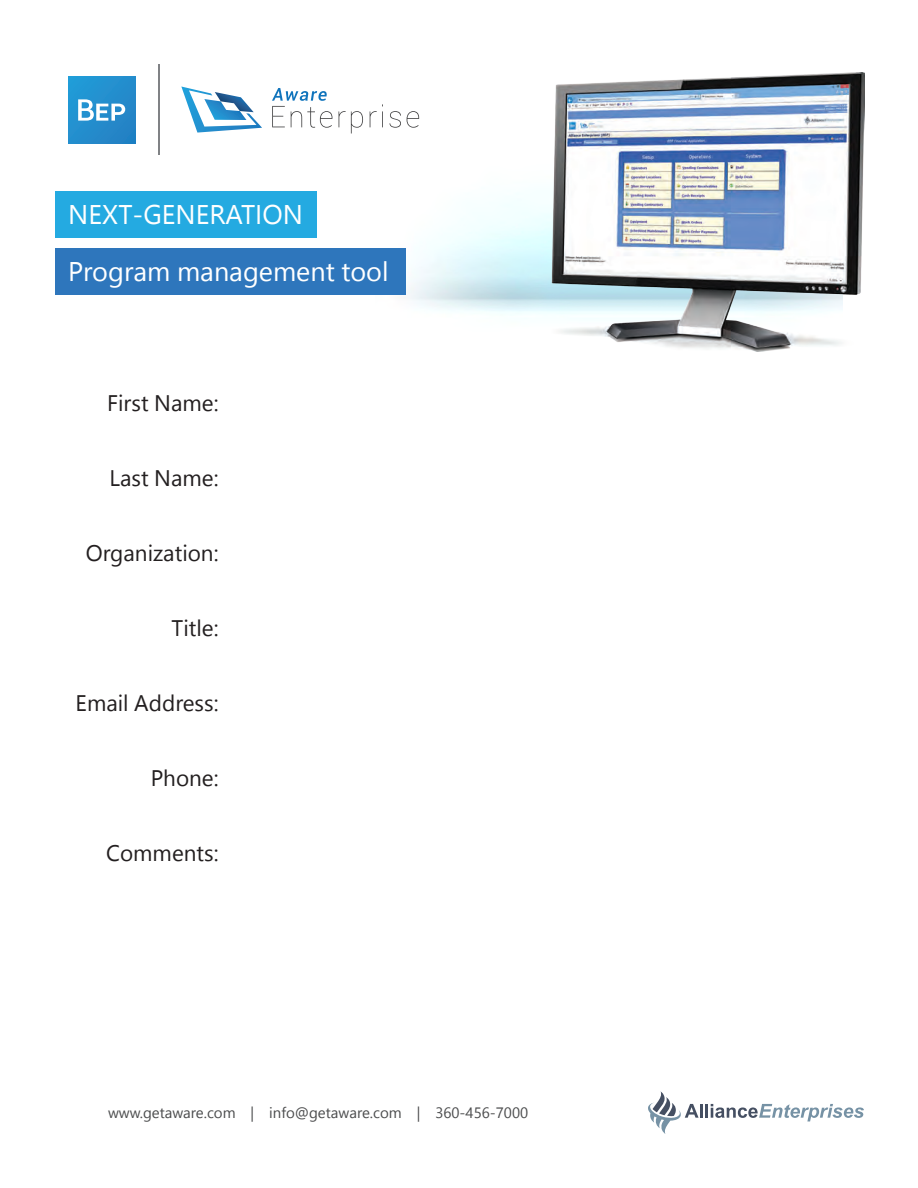
<style>
.page{position:relative;width:918px;height:1188px;background:#fff}
.page>*{position:absolute;margin:0;border:0;box-sizing:border-box;transform-origin:0 0}
.t1{font:27px/57px "Segoe UI";color:#fff}
.t2{font:22.5px "Segoe UI";color:#231f20}
.t3{font:15px "Segoe UI";color:#4b4c4d}
</style>
<div class="page">
<svg style="left:648px;top:1091px;width:51px;height:43px"></svg>
<hr style="left:700px;top:1104px;width:3px;height:14px;background:#454f62">
<hr style="left:705px;top:1104px;width:3px;height:14px;background:#454f62">
<svg style="left:711px;top:1104px;width:153px;height:17px"></svg>
<img style="left:547px;top:72px;width:318px;height:280px">
<div style="left:55px;top:191px;width:261px;height:47px;background:#24aae1"></div>
<div style="left:55px;top:248px;width:351px;height:47px;background:#2e76bc"></div>
<svg style="left:181px;top:87px;width:81px;height:46px"></svg>
<svg style="left:339px;top:111px;width:24px;height:22px"></svg>
<svg style="left:370px;top:104px;width:13px;height:23px"></svg>
<svg style="left:389px;top:111px;width:12px;height:17px"></svg>
<svg style="left:407px;top:111px;width:12px;height:17px"></svg>
<svg style="left:272px;top:88px;width:60px;height:40px"></svg>
<hr style="left:158px;top:65px;width:1px;height:90px;background:#808285">
<div style="left:68px;top:76px;width:67px;height:68px;background:linear-gradient(to right,#2296d4,#2485c7)"></div>
<svg style="left:78px;top:99px;width:47px;height:22px"></svg>
<p class="t1" style="left:68px;top:185px;width:322px">NEXT-GENERATION<br>Program management tool</p>
<p class="t2" style="left:107px;top:386px;width:113px">First Name:</p>
<p class="t2" style="left:110px;top:461px;width:111px">Last Name:</p>
<p class="t2" style="left:86px;top:536px;width:134px">Organization:</p>
<p class="t2" style="left:172px;top:611px;width:48px">Title:</p>
<p class="t2" style="left:76px;top:686px;width:144px">Email Address:</p>
<p class="t2" style="left:151px;top:761px;width:69px">Phone:</p>
<p class="t2" style="left:106px;top:836px;width:114px">Comments:</p>
<p class="t3" style="left:108px;top:1102px;width:422px">www.getaware.com | info@getaware.com | 360-456-7000</p>
</div>
